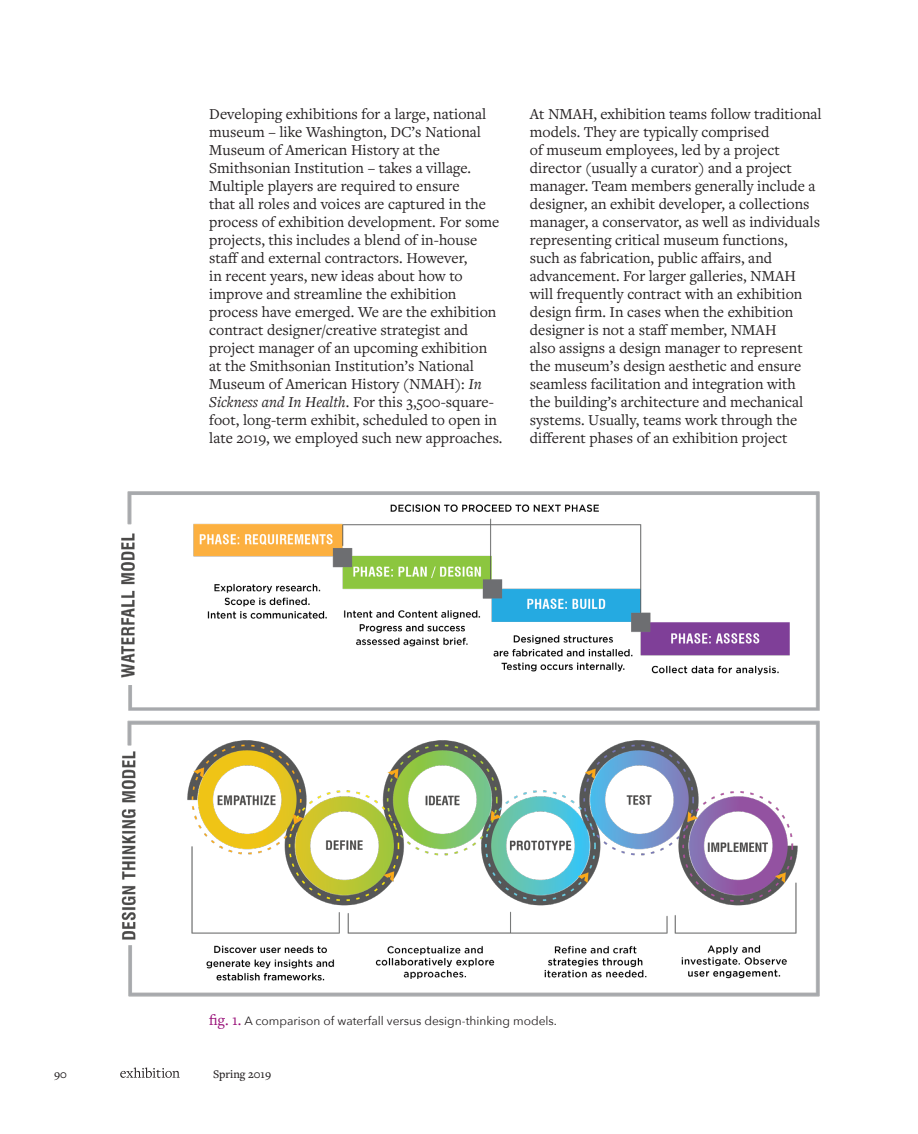
<style>
.page{position:relative;width:918px;height:1134px;background:#fff}
.page>*{position:absolute;margin:0;border:0;box-sizing:border-box;transform-origin:0 0}
.t1{font:15.75px/18px "Freight Text Pro";color:#231f20}
.Article_-_Captions{font:12px "Avenir Next";color:#231f20}
.t2{font:500 12px "Freight Text Pro";color:#231f20}
.s1{font-style:italic}
.s2{font-family:"Freight Text Pro";font-size:15.75px;color:#970c76}
</style>
<div class="page">
<svg style="left:120px;top:1067px;width:60px;height:11px"></svg>
<img style="left:120px;top:491px;width:700px;height:506px">
<p class="t1" style="left:209px;top:104px;width:295px">Developing exhibitions for a large, national museum – like Washington, DC’s National Museum of American History at the Smithsonian Institution – takes a village.<br>Multiple players are required to ensure<br>that all roles and voices are captured in the process of exhibition development. For some projects, this includes a blend of in-house staff and external contractors. However,<br>in recent years, new ideas about how to improve and streamline the exhibition process have emerged. We are the exhibition contract designer/creative strategist and project manager of an upcoming exhibition at the Smithsonian Institution’s National Museum of American History (NMAH): <span class="s1">In Sickness and In Health</span>. For this 3,500-square&shy;foot, long-term exhibit, scheduled to open in late 2019, we employed such new approaches.</p>
<p class="t1" style="left:530px;top:104px;width:293px">At NMAH, exhibition teams follow traditional models. They are typically comprised<br>of museum employees, led by a project director (usually a curator) and a project manager. Team members generally include a designer, an exhibit developer, a collections manager, a conservator, as well as individuals representing critical museum functions,<br>such as fabrication, public affairs, and advancement. For larger galleries, NMAH will frequently contract with an exhibition design firm. In cases when the exhibition designer is not a staff member, NMAH<br>also assigns a design manager to represent the museum’s design aesthetic and ensure seamless facilitation and integration with<br>the building’s architecture and mechanical systems. Usually, teams work through the different phases of an exhibition project</p>
<p class="Article_-_Captions" style="left:209px;top:1011px;width:349px"><span class="s2">fig. 1.</span> A comparison of waterfall versus design-thinking models.</p>
<p class="t2" style="left:54px;top:1066px;width:14px">90</p>
<p class="t2" style="left:213px;top:1066px;width:60px">Spring 2019</p>
</div>
